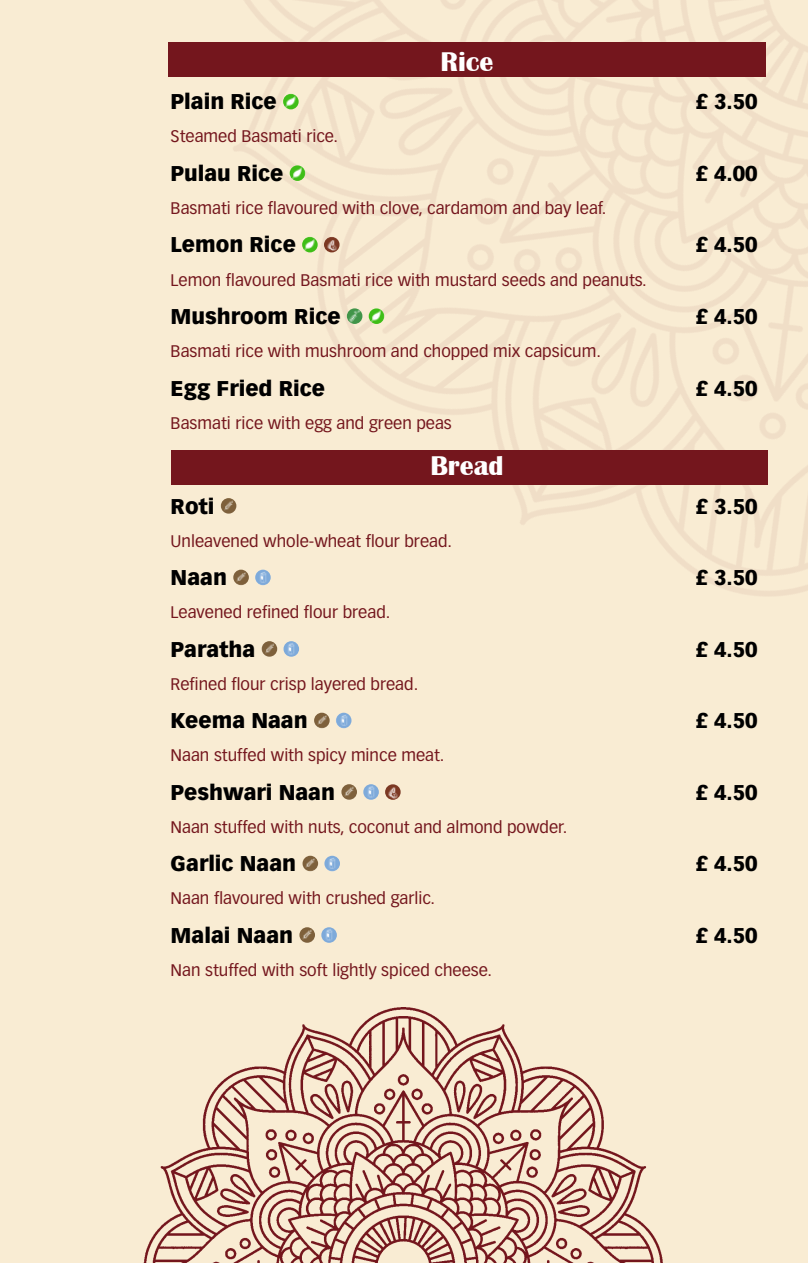
<style>
.page{position:relative;width:808px;height:1263px;background:#f9ecd3}
.page>*{position:absolute;margin:0;border:0;box-sizing:border-box;transform-origin:0 0}
.t1{font:700 27.9px "Britannic";color:#fff}
.t2{font:900 21px "Vectora LT Std";color:#000}
.t3{font:16.5px "Vectora LT Std";color:#74161d}
</style>
<div class="page">
<img style="left:168px;top:0;width:640px;height:872px">
<div style="left:171px;top:451px;width:596px;height:34px;background:#74161d"></div>
<div style="left:168px;top:43px;width:597px;height:34px;background:#74161d"></div>
<img style="left:283px;top:94px;width:16px;height:15px;border-radius:8px">
<img style="left:290px;top:165px;width:15px;height:16px;border-radius:8px">
<img style="left:302px;top:237px;width:16px;height:15px;border-radius:8px">
<img style="left:324px;top:237px;width:16px;height:15px;border-radius:8px">
<img style="left:347px;top:308px;width:15px;height:16px;border-radius:8px">
<img style="left:369px;top:308px;width:15px;height:16px;border-radius:8px">
<img style="left:221px;top:498px;width:15px;height:16px;border-radius:8px">
<img style="left:233px;top:570px;width:16px;height:15px;border-radius:8px">
<img style="left:255px;top:570px;width:16px;height:15px;border-radius:8px">
<img style="left:262px;top:641px;width:15px;height:16px;border-radius:8px">
<img style="left:283px;top:641px;width:16px;height:16px;border-radius:8px">
<img style="left:314px;top:713px;width:16px;height:15px;border-radius:8px">
<img style="left:336px;top:713px;width:15px;height:15px;border-radius:8px">
<img style="left:341px;top:784px;width:16px;height:16px;border-radius:8px">
<img style="left:363px;top:784px;width:16px;height:16px;border-radius:8px">
<img style="left:385px;top:784px;width:16px;height:16px;border-radius:8px">
<img style="left:302px;top:856px;width:16px;height:15px;border-radius:8px">
<img style="left:324px;top:856px;width:16px;height:15px;border-radius:8px">
<img style="left:299px;top:927px;width:16px;height:16px;border-radius:8px">
<img style="left:321px;top:927px;width:16px;height:16px;border-radius:8px">
<img style="left:144px;top:1007px;width:519px;height:256px">
<h1 class="t1" style="left:440px;top:46px;width:54px">Rice</h1>
<p class="t2" style="left:171px;top:89px;width:108px">Plain Rice</p>
<p class="t2" style="left:695px;top:89px;width:64px">£ 3.50</p>
<p class="t3" style="left:171px;top:127px;width:169px">Steamed Basmati rice.</p>
<p class="t2" style="left:171px;top:160px;width:114px">Pulau Rice</p>
<p class="t2" style="left:695px;top:160px;width:64px">£ 4.00</p>
<p class="t3" style="left:171px;top:198px;width:437px">Basmati rice flavoured with clove, cardamom and bay leaf.</p>
<p class="t2" style="left:171px;top:232px;width:127px">Lemon Rice</p>
<p class="t2" style="left:695px;top:232px;width:64px">£ 4.50</p>
<p class="t3" style="left:171px;top:270px;width:478px">Lemon flavoured Basmati rice with mustard seeds and peanuts.</p>
<p class="t2" style="left:171px;top:303px;width:171px">Mushroom Rice</p>
<p class="t2" style="left:695px;top:303px;width:64px">£ 4.50</p>
<p class="t3" style="left:171px;top:341px;width:432px">Basmati rice with mushroom and chopped mix capsicum.</p>
<p class="t2" style="left:171px;top:375px;width:156px">Egg Fried Rice</p>
<p class="t2" style="left:695px;top:375px;width:64px">£ 4.50</p>
<p class="t3" style="left:171px;top:413px;width:283px">Basmati rice with egg and green peas</p>
<h1 class="t1" style="left:430px;top:450px;width:75px">Bread</h1>
<p class="t2" style="left:171px;top:493px;width:45px">Roti</p>
<p class="t2" style="left:695px;top:493px;width:64px">£ 3.50</p>
<p class="t3" style="left:171px;top:531px;width:283px">Unleavened whole-wheat flour bread.</p>
<p class="t2" style="left:171px;top:565px;width:58px">Naan</p>
<p class="t2" style="left:695px;top:565px;width:64px">£ 3.50</p>
<p class="t3" style="left:171px;top:603px;width:221px">Leavened refined flour bread.</p>
<p class="t2" style="left:171px;top:636px;width:86px">Paratha</p>
<p class="t2" style="left:695px;top:636px;width:64px">£ 4.50</p>
<p class="t3" style="left:171px;top:674px;width:249px">Refined flour crisp layered bread.</p>
<p class="t2" style="left:171px;top:708px;width:139px">Keema Naan</p>
<p class="t2" style="left:695px;top:708px;width:64px">£ 4.50</p>
<p class="t3" style="left:171px;top:746px;width:275px">Naan stuffed with spicy mince meat.</p>
<p class="t2" style="left:171px;top:779px;width:166px">Peshwari Naan</p>
<p class="t2" style="left:695px;top:779px;width:64px">£ 4.50</p>
<p class="t3" style="left:171px;top:817px;width:398px">Naan stuffed with nuts, coconut and almond powder.</p>
<p class="t2" style="left:171px;top:851px;width:127px">Garlic Naan</p>
<p class="t2" style="left:695px;top:851px;width:64px">£ 4.50</p>
<p class="t3" style="left:171px;top:889px;width:266px">Naan flavoured with crushed garlic.</p>
<p class="t2" style="left:171px;top:922px;width:124px">Malai Naan</p>
<p class="t2" style="left:695px;top:922px;width:64px">£ 4.50</p>
<p class="t3" style="left:171px;top:960px;width:323px">Nan stuffed with soft lightly spiced cheese.</p>
</div>
